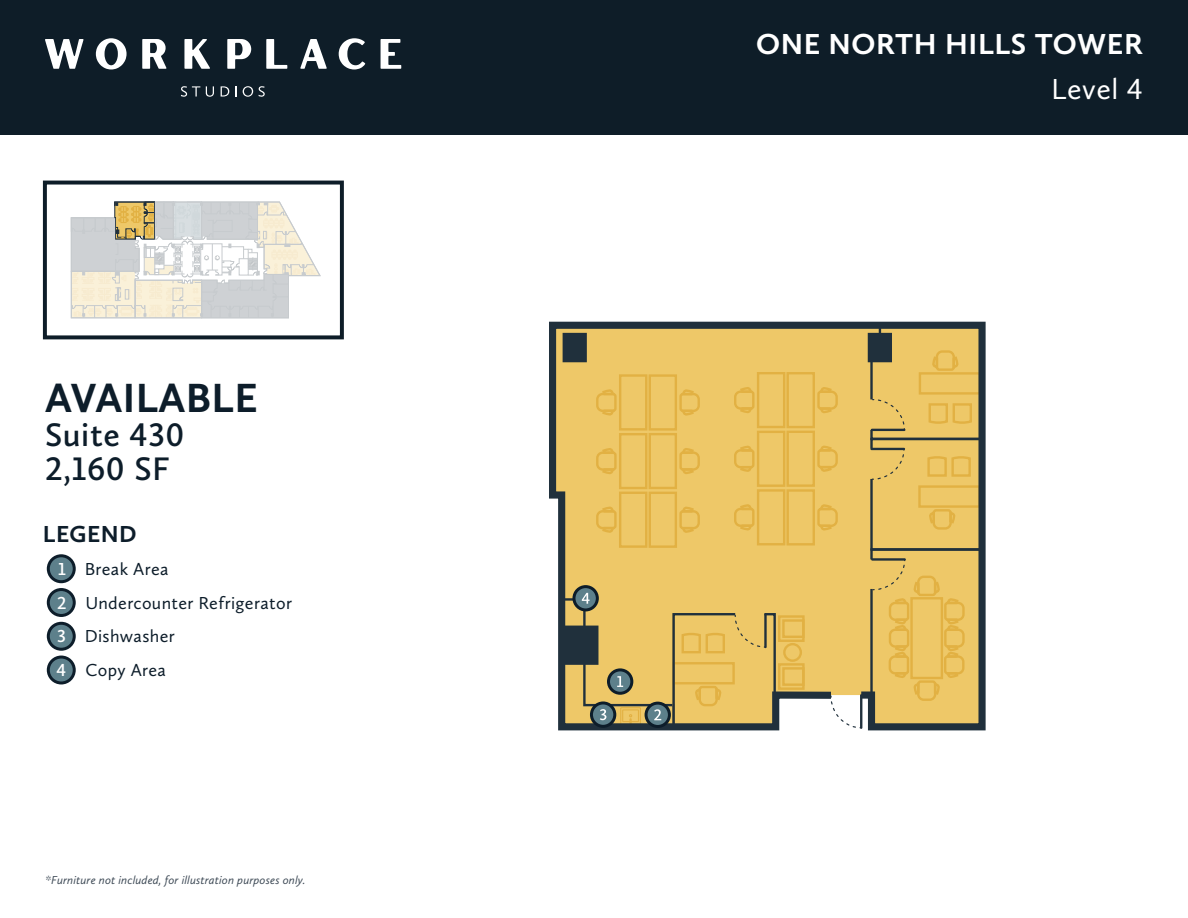
<style>
.page{position:relative;width:1188px;height:918px;background:#fff}
.page>*{position:absolute;margin:0;border:0;box-sizing:border-box;transform-origin:0 0}
.t1{font:700 42.3px "Calluna Sans";letter-spacing:.01em;color:#0d1d2a}
.t2{font:600 33.75px/33.8px "Calluna Sans";letter-spacing:.02em;color:#0d1d2a}
.t3{font:700 30px "Calluna Sans";letter-spacing:.02em;color:#fff}
.t4{font:30px "Calluna Sans";letter-spacing:.02em;color:#fff}
.t5{font:700 24px "Calluna Sans";letter-spacing:.02em;color:#0d1d2a}
.t6{font:18px/33.6px "Calluna Sans";letter-spacing:.02em;color:#0d1d2a}
.t7{font:italic 12px "Calluna Sans";letter-spacing:.01em;color:#3e4a56}
.s1{font-weight:600;color:#fff}
</style>
<div class="page">
<div style="left:48px;top:556px;width:26px;height:26px;background:#5d808b;border-radius:50%"></div>
<div style="left:47px;top:554px;width:29px;height:29px;border:3px solid #0d1d2a;border-radius:50%"></div>
<div style="left:48px;top:590px;width:26px;height:25px;background:#5d808b;border-radius:50%"></div>
<div style="left:47px;top:588px;width:29px;height:29px;border:3px solid #0d1d2a;border-radius:50%"></div>
<div style="left:48px;top:623px;width:26px;height:26px;background:#5d808b;border-radius:50%"></div>
<div style="left:47px;top:622px;width:29px;height:29px;border:3px solid #0d1d2a;border-radius:50%"></div>
<div style="left:48px;top:657px;width:26px;height:26px;background:#5d808b;border-radius:50%"></div>
<div style="left:47px;top:656px;width:29px;height:28px;border:3px solid #0d1d2a;border-radius:50%"></div>
<svg style="left:549px;top:321px;width:437px;height:410px;background:#dbba66"></svg>
<div style="left:43px;top:181px;width:301px;height:158px;border:4px solid #0e1d28"></div>
<svg style="left:70px;top:201px;width:251px;height:118px"></svg>
<div style="left:0;top:0;width:1188px;height:135px;background:#0e1d28"></div>
<svg style="left:45px;top:39px;width:39px;height:30px"></svg>
<svg style="left:96px;top:38px;width:31px;height:31px"></svg>
<svg style="left:142px;top:39px;width:24px;height:30px"></svg>
<svg style="left:184px;top:39px;width:26px;height:30px"></svg>
<svg style="left:227px;top:39px;width:24px;height:30px"></svg>
<svg style="left:266px;top:39px;width:21px;height:30px"></svg>
<svg style="left:300px;top:39px;width:27px;height:30px"></svg>
<svg style="left:339px;top:38px;width:26px;height:31px"></svg>
<svg style="left:381px;top:39px;width:20px;height:30px"></svg>
<svg style="left:181px;top:86px;width:19px;height:11px"></svg>
<svg style="left:206px;top:86px;width:8px;height:11px"></svg>
<svg style="left:221px;top:86px;width:8px;height:11px"></svg>
<svg style="left:235px;top:86px;width:2px;height:11px"></svg>
<svg style="left:243px;top:86px;width:22px;height:11px"></svg>
<svg style="left:574px;top:587px;width:23px;height:23px"></svg>
<div style="left:572px;top:585px;width:27px;height:26px;border:3px solid #0d1d2a;border-radius:50%"></div>
<svg style="left:559px;top:593px;width:218px;height:136px;background:#c3a960"></svg>
<h1 class="t1" style="left:45px;top:372px;width:214px">AVAILABLE</h1>
<h2 class="t2" style="left:45px;top:417px;width:141px">Suite 430<br>2,160 SF</h2>
<h3 class="t5" style="left:43px;top:519px;width:95px">LEGEND</h3>
<p class="t6" style="left:57px;top:552px;width:237px"><span class="s1">1</span> Break Area<br><span class="s1">2</span> Undercounter Refrigerator<br><span class="s1">3</span> Dishwasher<br><span class="s1">4</span> Copy Area</p>
<p class="t7" style="left:45px;top:873px;width:262px">*Furniture not included, for illustration purposes only.</p>
<h3 class="t3" style="left:756px;top:25px;width:388px">ONE NORTH HILLS TOWER</h3>
<h3 class="t4" style="left:1051px;top:71px;width:93px">Level 4</h3>
</div>
